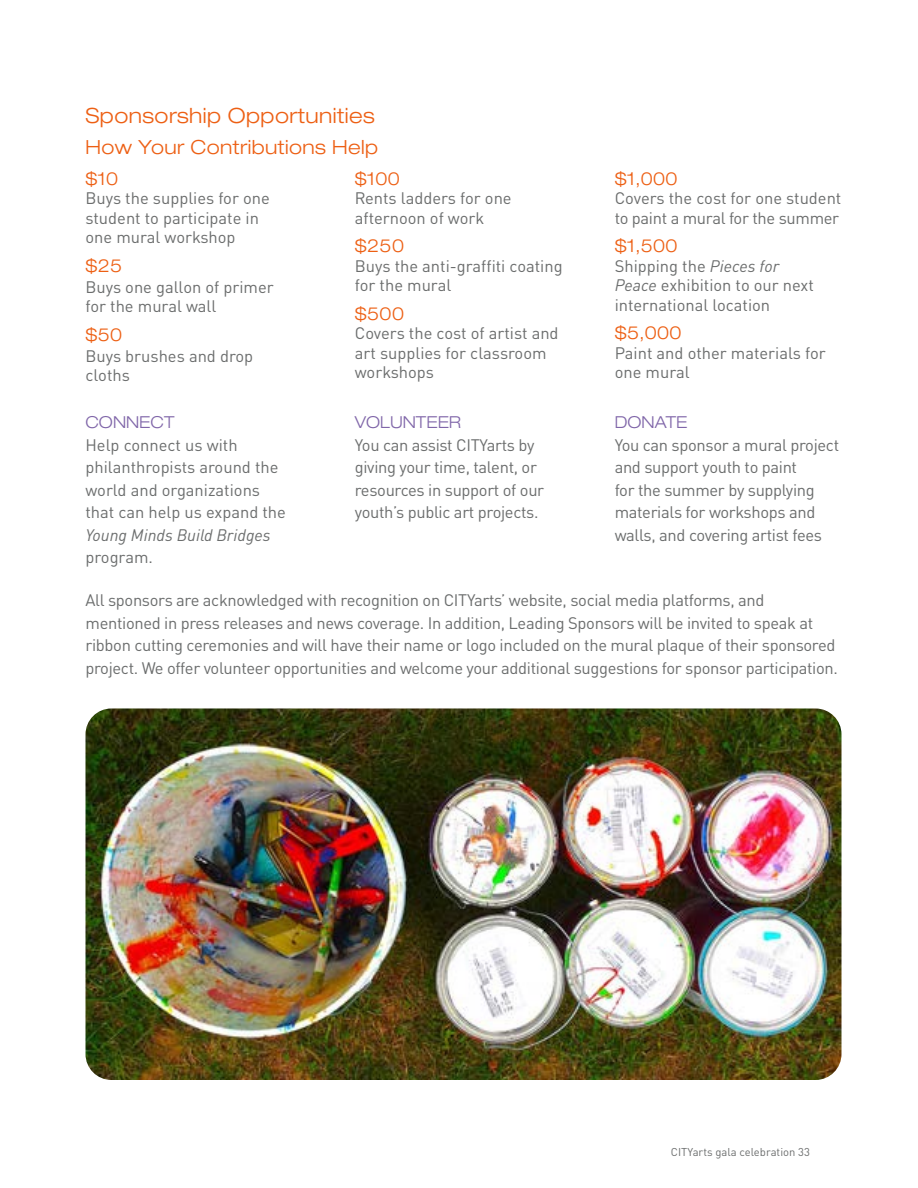
<style>
.page{position:relative;width:918px;height:1188px;background:#fff}
.page>*{position:absolute;margin:0;border:0;box-sizing:border-box;transform-origin:0 0}
.t1{font:300 expanded 21px "Helvetica Neue LT Pro";letter-spacing:.02em;color:#ed5f13}
.t2{font:300 expanded 19.5px "Helvetica Neue LT Pro";letter-spacing:.02em;color:#ed5f13}
.t3{font:300 expanded 18px "Helvetica Neue LT Pro";letter-spacing:.02em;color:#ed5f13}
.t4{font:16.5px/22.5px "DIN Pro";letter-spacing:-.02em;color:#6b6d6d}
.t5{font:16.5px/19.5px "DIN Pro";color:#6b6d6d}
.t6{font:300 expanded 16.5px "Helvetica Neue LT Pro";color:#8066a9}
.t7{font:italic 16.5px "DIN Pro";color:#6b6d6d}
.t8{font:11.25px "DIN Pro";color:#6b6d6d}
.s1{font-style:italic}
</style>
<div class="page">
<img style="left:86px;top:708px;width:756px;height:372px">
<p class="t1" style="left:86px;top:103px;width:291px">Sponsorship Opportunities</p>
<p class="t2" style="left:86px;top:136px;width:294px">How Your Contributions Help</p>
<p class="t3" style="left:86px;top:168px;width:34px">$10</p>
<p class="t5" style="left:86px;top:187px;width:186px">Buys the supplies for one student to participate in one mural workshop</p>
<p class="t3" style="left:86px;top:255px;width:38px">$25</p>
<p class="t5" style="left:86px;top:276px;width:190px">Buys one gallon of primer for the mural wall</p>
<p class="t3" style="left:86px;top:324px;width:38px">$50</p>
<p class="t5" style="left:86px;top:345px;width:169px">Buys brushes and drop cloths</p>
<p class="t6" style="left:86px;top:412px;width:90px">CONNECT</p>
<p class="t5" style="left:86px;top:432px;width:202px;line-height:22.5px">Help connect us with philanthropists around the world and organizations that can help us expand the</p>
<p class="t7" style="left:86px;top:522px;width:187px">Young Minds Build Bridges</p>
<p class="t5" style="left:86px;top:546px;width:69px">program.</p>
<p class="t3" style="left:355px;top:168px;width:47px">$100</p>
<p class="t5" style="left:355px;top:187px;width:158px">Rents ladders for one afternoon of work</p>
<p class="t3" style="left:355px;top:235px;width:51px">$250</p>
<p class="t5" style="left:355px;top:255px;width:209px">Buys the anti-graffiti coating for the mural</p>
<p class="t3" style="left:355px;top:303px;width:51px">$500</p>
<p class="t5" style="left:355px;top:322px;width:205px">Covers the cost of artist and art supplies for classroom workshops</p>
<p class="t6" style="left:355px;top:413px;width:108px">VOLUNTEER</p>
<p class="t4" style="left:355px;top:432px;width:191px">You can assist CITYarts by giving your time, talent, or resources in support of our youth’s public art projects.</p>
<p class="t3" style="left:615px;top:168px;width:64px">$1,000</p>
<p class="t4" style="left:615px;top:187px;width:228px;line-height:19.5px">Covers the cost for one student to paint a mural for the summer</p>
<p class="t3" style="left:615px;top:235px;width:64px">$1,500</p>
<p class="t5" style="left:615px;top:255px;width:201px">Shipping the <span class="s1">Pieces for<br>Peace</span> exhibition to our next international location</p>
<p class="t3" style="left:615px;top:322px;width:68px">$5,000</p>
<p class="t5" style="left:615px;top:342px;width:213px">Paint and other materials for one mural</p>
<p class="t6" style="left:615px;top:413px;width:74px">DONATE</p>
<p class="t4" style="left:615px;top:432px;width:226px">You can sponsor a mural project and support youth to paint<br>for the summer by supplying materials for workshops and walls, and covering artist fees</p>
<p class="t4" style="left:86px;top:587px;width:754px">All sponsors are acknowledged with recognition on CITYarts’ website, social media platforms, and mentioned in press releases and news coverage. In addition, Leading Sponsors will be invited to speak at ribbon cutting ceremonies and will have their name or logo included on the mural plaque of their sponsored project. We offer volunteer opportunities and welcome your additional suggestions for sponsor participation.</p>
<p class="t8" style="left:671px;top:1143px;width:141px">CITYarts gala celebration 33</p>
</div>
